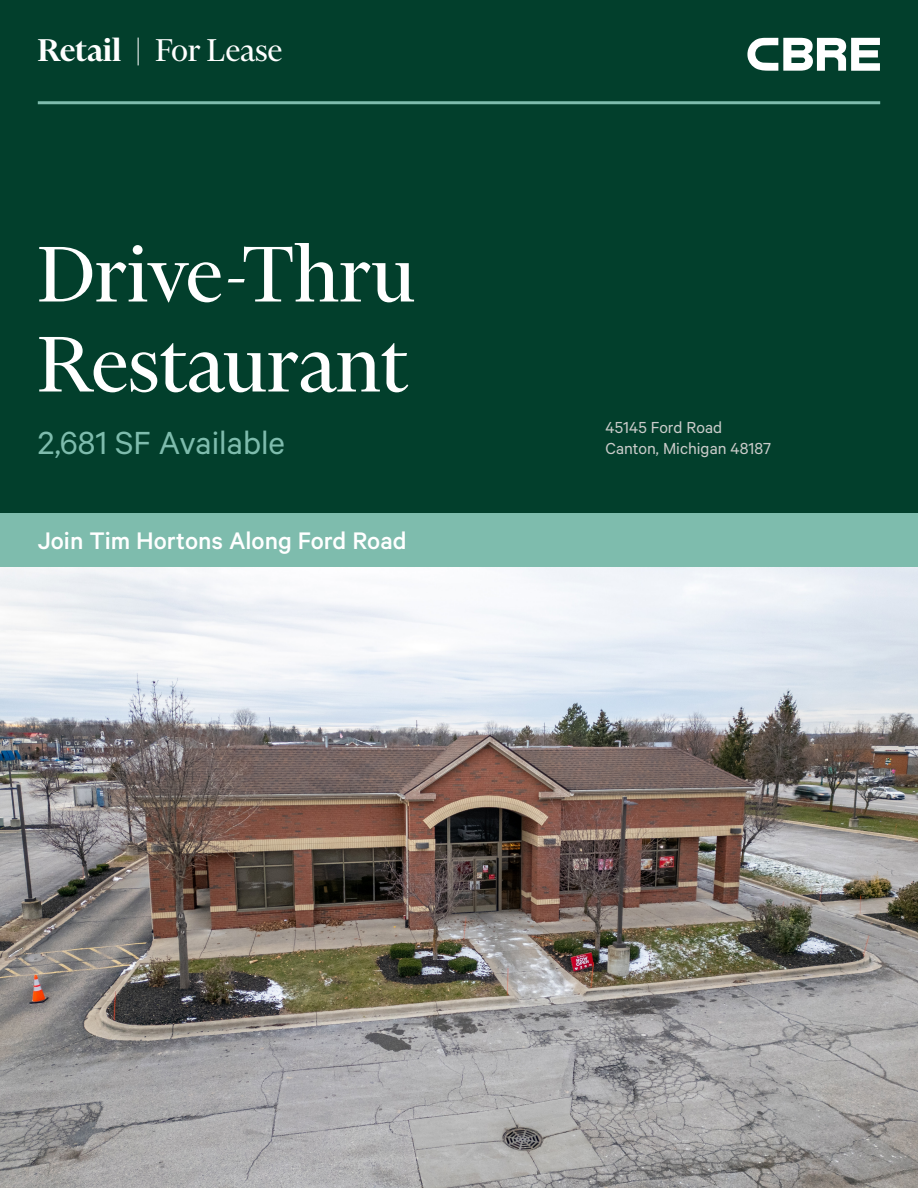
<style>
.page{position:relative;width:918px;height:1188px;background:#023f2c}
.page>*{position:absolute;margin:0;border:0;box-sizing:border-box;transform-origin:0 0}
.Heading_Large{font:90px/90px "Financier Display";color:#fff}
.Subheading_Large{font:36px "Calibre";color:#7ebcad}
.t1{font:36px "Financier Display";color:#fff}
.t2{font:500 27px "Calibre";color:#fff}
.t3{font:18px "Calibre";color:#cbccca}
.s1{font-weight:600}
</style>
<div class="page">
<img style="left:0;top:567px;width:918px;height:621px">
<svg style="left:747px;top:38px;width:133px;height:33px"></svg>
<hr style="left:38px;top:101px;width:842px;height:3px;background:#7ebcad">
<div style="left:0;top:513px;width:918px;height:54px;background:#7ebcad"></div>
<p class="t1" style="left:38px;top:32px;width:246px"><span class="s1">Retail</span> | For Lease</p>
<p class="Heading_Large" style="left:38px;top:229px;width:379px">Drive-Thru<br>Restaurant</p>
<p class="Subheading_Large" style="left:38px;top:422px;width:249px">2,681 SF Available</p>
<p class="t2" style="left:38px;top:525px;width:370px">Join Tim Hortons Along Ford Road</p>
<p class="t3" style="left:606px;top:417px;width:118px">45145 Ford Road</p>
<p class="t3" style="left:606px;top:438px;width:167px">Canton, Michigan 48187</p>
</div>
